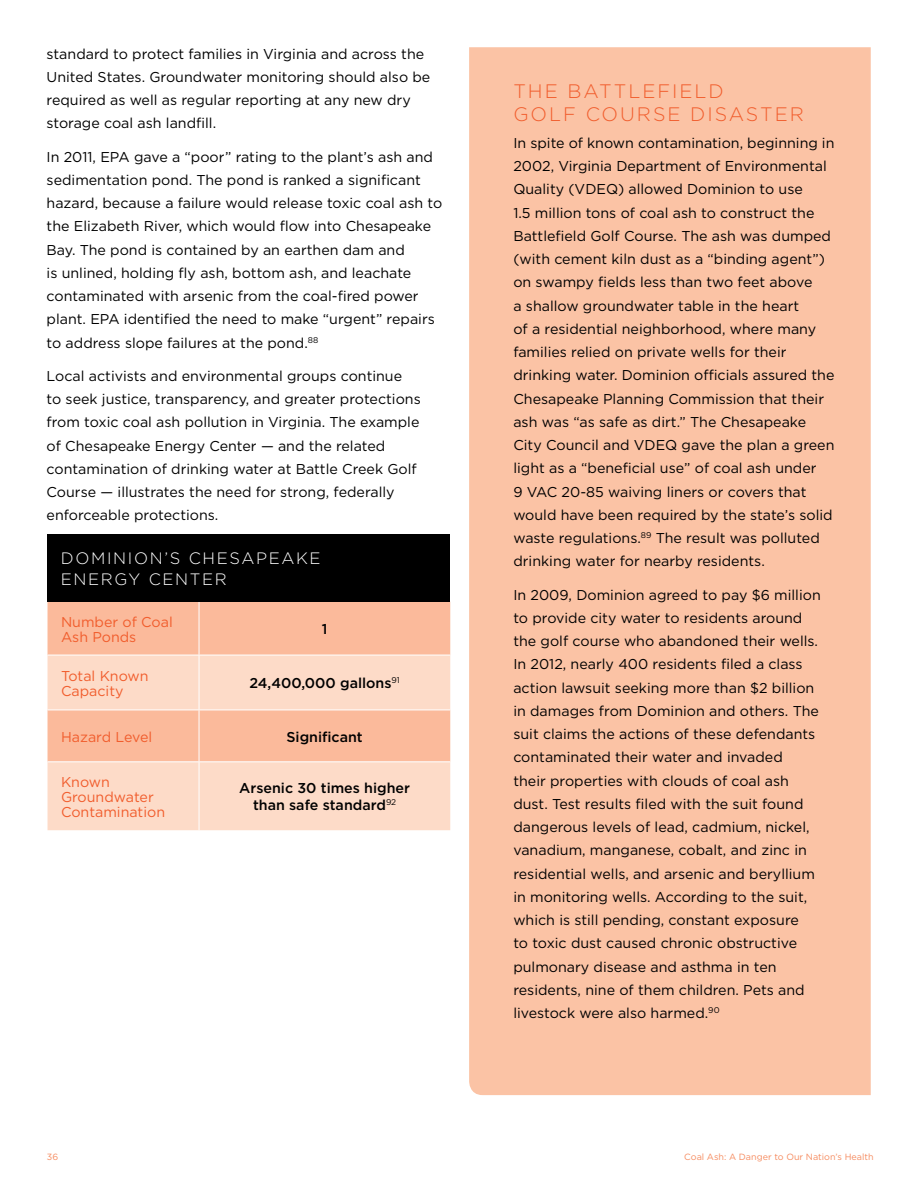
<style>
.page{position:relative;width:918px;height:1188px;background:#fff}
.page>*{position:absolute;margin:0;border:0;box-sizing:border-box;transform-origin:0 0}
.t1{font:300 19.5px/23.2px "Gotham";letter-spacing:.1em;color:#f15d2d}
.t2{font:300 16.5px "Gotham";letter-spacing:.1em;color:#fff}
.t3{font:14.25px/23.2px "Gotham";color:#000}
.t4{font:14.25px/15px "Gotham";color:#f15d2d}
.t5{font:500 14.25px/16.5px "Gotham";color:#000;text-align:center}
.t6{font:9px "Gotham";color:#f68b5f}
</style>
<div class="page">
<div style="left:48px;top:602px;width:402px;height:53px;background:#fbba9b"></div>
<svg style="left:48px;top:656px;width:402px;height:174px;background:#fcd1bb"></svg>
<hr style="left:199px;top:602px;width:1px;height:53px;background:#fff">
<hr style="left:199px;top:655px;width:1px;height:55px;background:#fff">
<hr style="left:199px;top:710px;width:1px;height:51px;background:#fff">
<hr style="left:199px;top:762px;width:1px;height:68px;background:#fff">
<hr style="left:199px;top:761px;width:251px;height:1px;background:#fff">
<hr style="left:48px;top:710px;width:151px;height:1px;background:#fff">
<hr style="left:48px;top:761px;width:151px;height:1px;background:#fff">
<hr style="left:199px;top:710px;width:251px;height:1px;background:#fff">
<div style="left:48px;top:534px;width:402px;height:67px;background:#000"></div>
<div style="left:469px;top:47px;width:402px;height:1048px;background:#fbc3a5"></div>
<p class="t3" style="left:47px;top:42px;width:385px">standard to protect families in Virginia and across the United States. Groundwater monitoring should also be required as well as regular reporting at any new dry storage coal ash landfill.</p>
<p class="t3" style="left:47px;top:145px;width:397px">In 2011, EPA gave a “poor” rating to the plant’s ash and sedimentation pond. The pond is ranked a significant hazard, because a failure would release toxic coal ash to the Elizabeth River, which would flow into Chesapeake Bay. The pond is contained by an earthen dam and<br>is unlined, holding fly ash, bottom ash, and leachate contaminated with arsenic from the coal-fired power plant. EPA identified the need to make “urgent” repairs to address slope failures at the pond.<sup>88</sup></p>
<p class="t3" style="left:47px;top:364px;width:376px">Local activists and environmental groups continue<br>to seek justice, transparency, and greater protections from toxic coal ash pollution in Virginia. The example of Chesapeake Energy Center — and the related contamination of drinking water at Battle Creek Golf Course — illustrates the need for strong, federally enforceable protections.</p>
<p class="t2" style="left:61px;top:548px;width:41px">DOMINI</p>
<p class="t2" style="left:134px;top:548px;width:97px">ON’S CHESAPEAKE</p>
<p class="t2" style="left:61px;top:569px;width:26px">ENER</p>
<p class="t2" style="left:115px;top:569px;width:62px">GY CENTER</p>
<p class="t4" style="left:61px;top:614px;width:113px">Number of Coal<br>Ash Ponds</p>
<p class="t5" style="left:322px;top:621px;width:7px">1</p>
<p class="t4" style="left:61px;top:668px;width:89px">Total Known<br>Capacity</p>
<p class="t5" style="left:249px;top:675px;width:152px">24,400,000 gallons<sup>91</sup></p>
<p class="t4" style="left:61px;top:729px;width:93px">Hazard Level</p>
<p class="t5" style="left:287px;top:728px;width:78px">Significant</p>
<p class="t4" style="left:61px;top:774px;width:106px">Known<br>Groundwater<br>Contamination</p>
<p class="t5" style="left:239px;top:780px;width:172px">Arsenic 30 times higher than safe standard<sup>92</sup></p>
<h1 class="t1" style="left:513px;top:79px;width:70px">THE BATT</h1>
<h1 class="t1" style="left:513px;top:79px;width:208px;text-indent:115px">LEFIELD<br>GOLF COURSE</h1>
<h1 class="t1" style="left:690px;top:102px;width:32px">DISASTER</h1>
<p class="t3" style="left:513px;top:131px;width:323px">In spite of known contamination, beginning in 2002, Virginia Department of Environmental Quality (VDEQ) allowed Dominion to use<br>1.5 million tons of coal ash to construct the Battlefield Golf Course. The ash was dumped (with cement kiln dust as a “binding agent”) on swampy fields less than two feet above<br>a shallow groundwater table in the heart<br>of a residential neighborhood, where many families relied on private wells for their drinking water. Dominion officials assured the Chesapeake Planning Commission that their ash was “as safe as dirt.” The Chesapeake City Council and VDEQ gave the plan a green light as a “beneficial use” of coal ash under<br>9 VAC 20-85 waiving liners or covers that would have been required by the state’s solid waste regulations.<sup>89</sup> The result was polluted drinking water for nearby residents.</p>
<p class="t3" style="left:513px;top:583px;width:309px">In 2009, Dominion agreed to pay $6 million to provide city water to residents around the golf course who abandoned their wells.<br>In 2012, nearly 400 residents filed a class action lawsuit seeking more than $2 billion in damages from Dominion and others. The suit claims the actions of these defendants contaminated their water and invaded<br>their properties with clouds of coal ash dust. Test results filed with the suit found dangerous levels of lead, cadmium, nickel, vanadium, manganese, cobalt, and zinc in residential wells, and arsenic and beryllium in monitoring wells. According to the suit, which is still pending, constant exposure<br>to toxic dust caused chronic obstructive pulmonary disease and asthma in ten residents, nine of them children. Pets and livestock were also harmed.<sup>90</sup></p>
<p class="t6" style="left:47px;top:1151px;width:13px">36</p>
<p class="t6" style="left:684px;top:1151px;width:191px">Coal Ash: A Danger to Our Nation’s Health</p>
</div>
